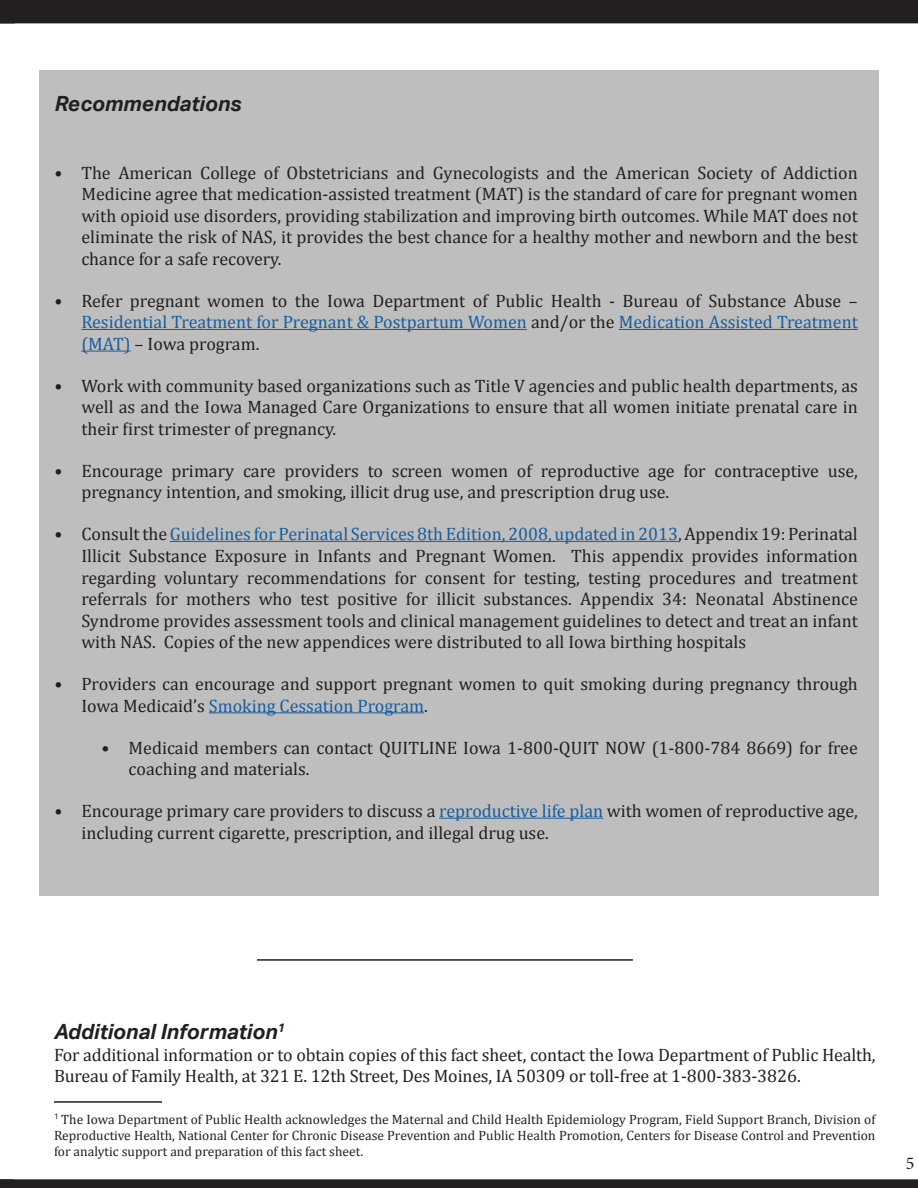
<style>
.page{position:relative;width:918px;height:1188px;background:#fff}
.page>*{position:absolute;margin:0;border:0;box-sizing:border-box;transform-origin:0 0}
.bulleted_list{font:italic 700 21px "Aktiv Grotesk";color:#231f20}
.t1{font:18px/21.6px "Cambria";color:#231f20}
.t2{font:18px "Minion Pro";color:#231f20}
.t3{font:13.5px/16.2px "Cambria";color:#231f20;text-align:justify}
.s1{color:#175d9e}
</style>
<div class="page">
<div style="left:0;top:0;width:918px;height:23px;background:#231f20"></div>
<svg style="left:0;top:1179px;width:918px;height:9px;background:#2b2728"></svg>
<div style="left:39px;top:71px;width:840px;height:825px;background:#bfbebe"></div>
<hr style="left:81px;top:329px;width:446px;height:1px;background:#175d9e">
<hr style="left:619px;top:329px;width:239px;height:1px;background:#175d9e">
<hr style="left:81px;top:351px;width:50px;height:1px;background:#175d9e">
<hr style="left:170px;top:541px;width:508px;height:1px;background:#175d9e">
<hr style="left:209px;top:712px;width:215px;height:1px;background:#175d9e">
<hr style="left:439px;top:818px;width:164px;height:1px;background:#175d9e">
<hr style="left:257px;top:959px;width:376px;height:2px;background:#231f20">
<hr style="left:54px;top:1101px;width:108px;height:2px;background:#231f20">
<p class="bulleted_list" style="left:54px;top:91px;width:189px">Recommendations</p>
<p class="t1" style="left:81px;top:162px;width:778px;text-align:justify;text-indent:-27px">• The American College of Obstetricians and Gynecologists and the American Society of Addiction Medicine agree that medication-assisted treatment (MAT) is the standard of care for pregnant women with opioid use disorders, providing stabilization and improving birth outcomes. While MAT does not eliminate the risk of NAS, it provides the best chance for a healthy mother and newborn and the best chance for a safe recovery.</p>
<p class="t1" style="left:81px;top:290px;width:778px;text-align:justify;text-indent:-27px">• Refer pregnant women to the Iowa Department of Public Health - Bureau of Substance Abuse – <span class="s1">Residential Treatment for Pregnant &amp; Postpartum Women</span> and/or the <span class="s1">Medication Assisted Treatment (MAT)</span> – Iowa program.</p>
<p class="t1" style="left:81px;top:375px;width:778px;text-align:justify;text-indent:-27px">• Work with community based organizations such as Title V agencies and public health departments, as well as and the Iowa Managed Care Organizations to ensure that all women initiate prenatal care in their first trimester of pregnancy.</p>
<p class="t1" style="left:81px;top:460px;width:778px;text-indent:-27px">• Encourage primary care providers to screen women of reproductive age for contraceptive use, pregnancy intention, and smoking, illicit drug use, and prescription drug use.</p>
<p class="t1" style="left:81px;top:523px;width:778px;text-align:justify;text-indent:-27px">• Consult the <span class="s1">Guidelines for Perinatal Services 8th Edition, 2008, updated in 2013</span>, Appendix 19: Perinatal Illicit Substance Exposure in Infants and Pregnant Women. This appendix provides information regarding voluntary recommendations for consent for testing, testing procedures and treatment referrals for mothers who test positive for illicit substances. Appendix 34: Neonatal Abstinence Syndrome provides assessment tools and clinical management guidelines to detect and treat an infant with NAS. Copies of the new appendices were distributed to all Iowa birthing hospitals</p>
<p class="t1" style="left:81px;top:673px;width:778px;text-indent:-27px">• Providers can encourage and support pregnant women to quit smoking during pregnancy through<br>Iowa Medicaid’s <span class="s1">Smoking Cessation Program</span>.</p>
<p class="t1" style="left:129px;top:737px;width:731px;text-indent:-27px">• Medicaid members can contact QUITLINE Iowa 1-800-QUIT NOW (1-800-784 8669) for free coaching and materials.</p>
<p class="t1" style="left:81px;top:800px;width:778px;text-indent:-27px">• Encourage primary care providers to discuss a <span class="s1">reproductive life plan</span> with women of reproductive age, including current cigarette, prescription, and illegal drug use.</p>
<p class="bulleted_list" style="left:54px;top:1019px;width:232px">Additional Information<sup>1</sup></p>
<p class="t1" style="left:54px;top:1044px;width:823px">For additional information or to obtain copies of this fact sheet, contact the Iowa Department of Public Health,<br>Bureau of Family Health, at 321 E. 12th Street, Des Moines, IA 50309 or toll-free at 1-800-383-3826.</p>
<p class="t3" style="left:54px;top:1111px;width:823px"><sup>1</sup> The Iowa Department of Public Health acknowledges the Maternal and Child Health Epidemiology Program, Field Support Branch, Division of Reproductive Health, National Center for Chronic Disease Prevention and Public Health Promotion, Centers for Disease Control and Prevention for analytic support and preparation of this fact sheet.</p>
<p class="t2" style="left:906px;top:1151px;width:10px">5</p>
</div>
